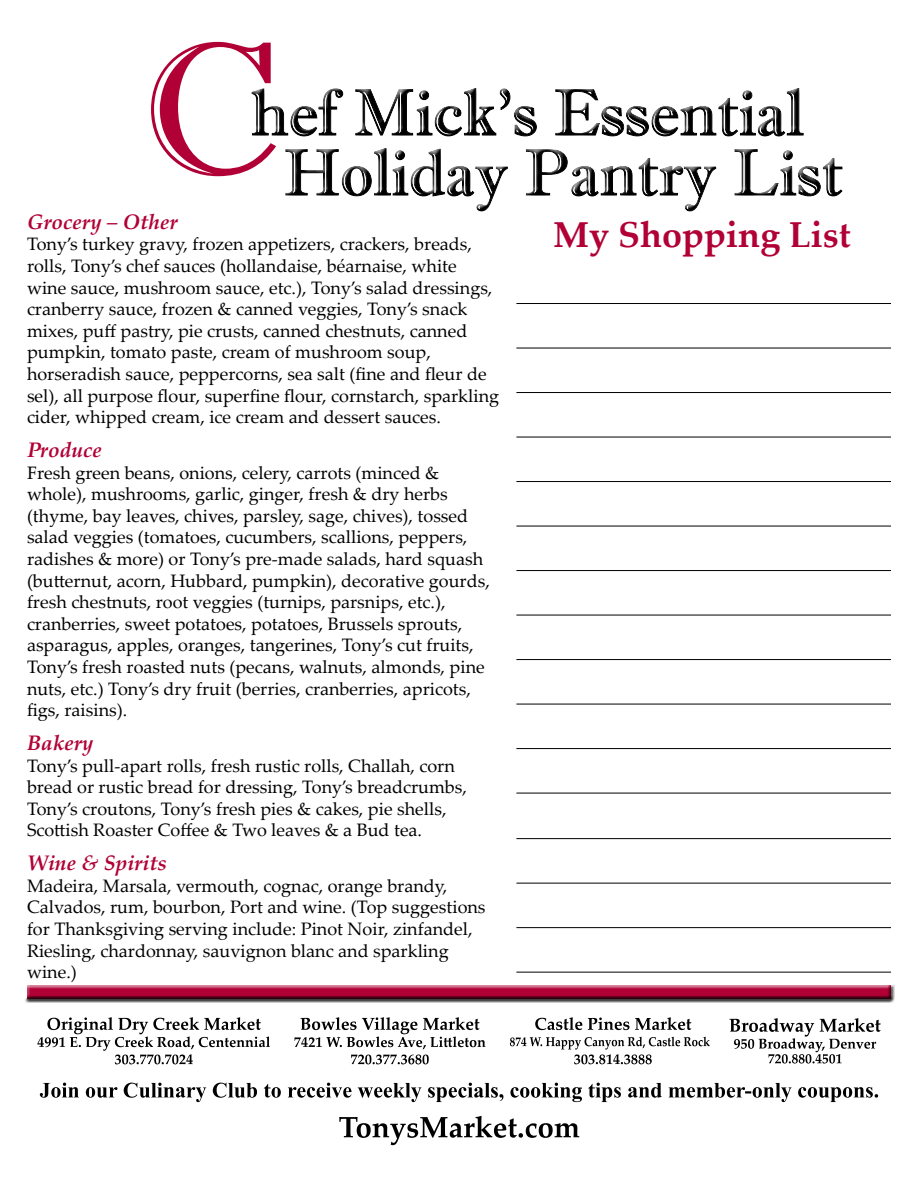
<style>
.page{position:relative;width:918px;height:1188px;background:#fff}
.page>*{position:absolute;margin:0;border:0;box-sizing:border-box;transform-origin:0 0}
.t1{font:187.5px "Imprint MT Shadow";color:#b10035}
.t2{font:66px/60px "Imprint MT Shadow";color:#000;text-align:center}
.t3{font:700 36px "Palatino Linotype";color:#b10035}
.t4{font:italic 700 21px "Palatino Linotype";color:#b10035}
.t5{font:18px/21.6px "Palatino Linotype";color:#000}
</style>
<div class="page">
<svg style="left:339px;top:1116px;width:240px;height:29px"></svg>
<svg style="left:40px;top:1083px;width:838px;height:19px"></svg>
<svg style="left:37px;top:1017px;width:233px;height:47px"></svg>
<svg style="left:295px;top:1017px;width:191px;height:32px"></svg>
<svg style="left:351px;top:1055px;width:78px;height:9px"></svg>
<svg style="left:730px;top:1018px;width:151px;height:46px"></svg>
<svg style="left:535px;top:1017px;width:156px;height:13px"></svg>
<svg style="left:510px;top:1037px;width:200px;height:27px"></svg>
<div style="left:24px;top:983px;width:871px;height:20px;background:#000;opacity:.75"></div>
<div style="left:246px;top:84px;width:604px;height:130px;background:#000;opacity:.75"></div>
<hr style="left:516px;top:303px;width:375px;height:1px;background:#000">
<hr style="left:516px;top:348px;width:375px;height:1px;background:#000">
<hr style="left:516px;top:392px;width:375px;height:1px;background:#000">
<hr style="left:516px;top:437px;width:375px;height:1px;background:#000">
<hr style="left:516px;top:481px;width:375px;height:1px;background:#000">
<hr style="left:516px;top:526px;width:375px;height:1px;background:#000">
<hr style="left:516px;top:570px;width:375px;height:1px;background:#000">
<hr style="left:516px;top:615px;width:375px;height:1px;background:#000">
<hr style="left:516px;top:659px;width:375px;height:1px;background:#000">
<hr style="left:516px;top:704px;width:375px;height:1px;background:#000">
<hr style="left:516px;top:748px;width:375px;height:1px;background:#000">
<hr style="left:516px;top:793px;width:375px;height:1px;background:#000">
<hr style="left:516px;top:838px;width:375px;height:1px;background:#000">
<hr style="left:516px;top:883px;width:375px;height:1px;background:#000">
<hr style="left:516px;top:927px;width:375px;height:1px;background:#000">
<hr style="left:516px;top:972px;width:375px;height:1px;background:#000">
<h1 class="t1" style="left:143px;top:-1px;width:138px">C</h1>
<h2 class="t2" style="left:251px;top:83px;width:594px">hef Mick’s Essential<br>Holiday Pantry List</h2>
<h3 class="t3" style="left:553px;top:209px;width:299px">My Shopping List</h3>
<p class="t4" style="left:27px;top:207px;width:152px">Grocery – Other</p>
<p class="t5" style="left:27px;top:233px;width:474px">Tony’s turkey gravy, frozen appetizers, crackers, breads, rolls, Tony’s chef sauces (hollandaise, béarnaise, white wine sauce, mushroom sauce, etc.), Tony’s salad dressings, cranberry sauce, frozen &amp; canned veggies, Tony’s snack mixes, puff pastry, pie crusts, canned chestnuts, canned pumpkin, tomato paste, cream of mushroom soup, horseradish sauce, peppercorns, sea salt (fine and fleur de sel), all purpose flour, superfine flour, cornstarch, sparkling cider, whipped cream, ice cream and dessert sauces.</p>
<p class="t4" style="left:27px;top:435px;width:76px">Produce</p>
<p class="t5" style="left:27px;top:461px;width:464px">Fresh green beans, onions, celery, carrots (minced &amp; whole), mushrooms, garlic, ginger, fresh &amp; dry herbs (thyme, bay leaves, chives, parsley, sage, chives), tossed salad veggies (tomatoes, cucumbers, scallions, peppers, radishes &amp; more) or Tony’s pre-made salads, hard squash (butternut, acorn, Hubbard, pumpkin), decorative gourds, fresh chestnuts, root veggies (turnips, parsnips, etc.), cranberries, sweet potatoes, potatoes, Brussels sprouts, asparagus, apples, oranges, tangerines, Tony’s cut fruits, Tony’s fresh roasted nuts (pecans, walnuts, almonds, pine nuts, etc.) Tony’s dry fruit (berries, cranberries, apricots, figs, raisins).</p>
<p class="t4" style="left:27px;top:728px;width:68px">Bakery</p>
<p class="t5" style="left:27px;top:754px;width:442px">Tony’s pull-apart rolls, fresh rustic rolls, Challah, corn bread or rustic bread for dressing, Tony’s breadcrumbs, Tony’s croutons, Tony’s fresh pies &amp; cakes, pie shells, Scottish Roaster Coffee &amp; Two leaves &amp; a Bud tea.</p>
<p class="t4" style="left:27px;top:848px;width:141px">Wine &amp; Spirits</p>
<p class="t5" style="left:27px;top:874px;width:460px">Madeira, Marsala, vermouth, cognac, orange brandy, Calvados, rum, bourbon, Port and wine. (Top suggestions for Thanksgiving serving include: Pinot Noir, zinfandel, Riesling, chardonnay, sauvignon blanc and sparkling wine.)</p>
</div>
